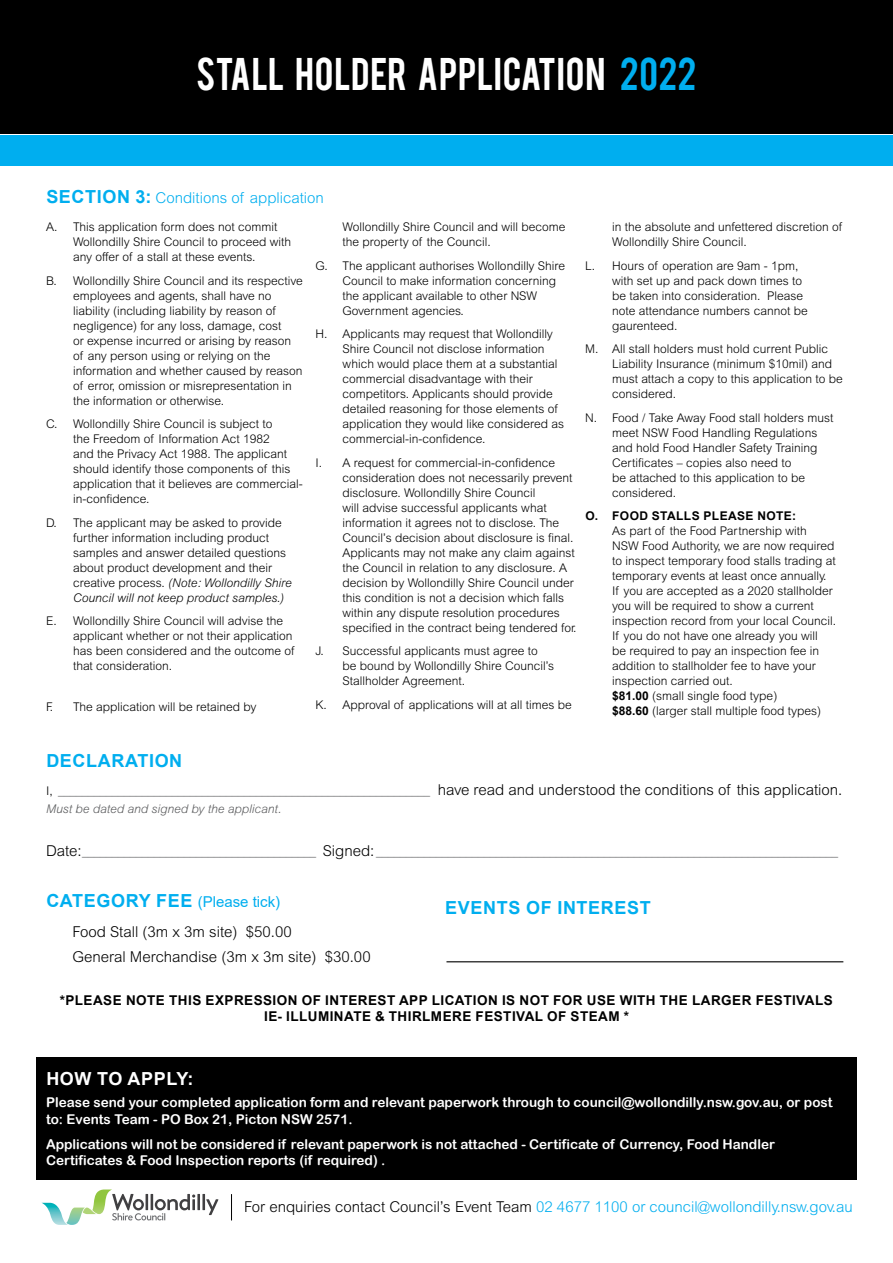
<style>
.page{position:relative;width:893px;height:1263px;background:#fff}
.page>*{position:absolute;margin:0;border:0;box-sizing:border-box;transform-origin:0 0}
.t1{font:36px "Bebas";letter-spacing:.015em;color:#fff}
.t2{font:700 18px "Arial";letter-spacing:.035em;color:#00aeef}
.t3{font:700 18px "Arial";letter-spacing:.035em;color:#fff}
.t4{font:300 15px "Arial MT Pro";color:#00aeef}
.t5{font:300 15px/25.2px "Arial MT Pro";color:#000}
.t6{font:15px "Arial";color:#00aeef}
.t7{font:13.5px/16.5px "Arial Rounded MT Bold";color:#fff}
.t8{font:700 13.5px/16.2px "Arial";letter-spacing:.035em;color:#000;text-align:center}
.t9{font:300 12px/15px "Arial MT Pro";color:#000}
.t10{font:300 12px/18px "Arial MT Pro";color:#58595b}
.t11{font:700 12px "Arial";letter-spacing:.035em;color:#000}
.s1{color:#00aeef}
.s2{font-family:"Arial";font-weight:700;font-size:18px}
.s3{font-style:italic}
.s4{font-family:"Arial";font-weight:700}
.s5{color:#000}
.s6{font-size:15px;color:#000}
.s7{font-weight:700;font-size:18px}
</style>
<div class="page">
<div style="left:36px;top:1057px;width:820px;height:122px;background:#000"></div>
<hr style="left:197px;top:1194px;width:3px;height:16px;background:#414042">
<hr style="left:202px;top:1194px;width:3px;height:16px;background:#414042">
<svg style="left:206px;top:1199px;width:12px;height:16px"></svg>
<svg style="left:41px;top:1189px;width:154px;height:36px"></svg>
<svg style="left:231px;top:1194px;width:1px;height:26px"></svg>
<div style="left:0;top:0;width:893px;height:134px;background:#000"></div>
<div style="left:0;top:135px;width:893px;height:31px;background:#00aeef"></div>
<hr style="left:446px;top:961px;width:397px;height:1px;background:#000">
<h1 class="t1" style="left:196px;top:48px;width:502px">STALL HOLDER APPLICATION <span class="s1">2022</span></h1>
<p class="t4" style="left:46px;top:189px;width:279px"><span class="s2">SECTION 3:</span> Conditions of application</p>
<p class="t9" style="left:73px;top:220px;width:220px;text-indent:-27px">A. This application form does not commit<br>Wollondilly Shire Council to proceed with any offer of a stall at these events.</p>
<p class="t9" style="left:73px;top:273px;width:231px;text-indent:-27px">B. Wollondilly Shire Council and its respective employees and agents, shall have no liability (including liability by reason of negligence) for any loss, damage, cost<br>or expense incurred or arising by reason of any person using or relying on the information and whether caused by reason of error, omission or misrepresentation in the information or otherwise.</p>
<p class="t9" style="left:73px;top:417px;width:231px;text-indent:-27px">C. Wollondilly Shire Council is subject to<br>the Freedom of Information Act 1982<br>and the Privacy Act 1988. The applicant should identify those components of this application that it believes are commercial&shy;in-confidence.</p>
<p class="t9" style="left:73px;top:515px;width:220px;text-indent:-27px">D. The applicant may be asked to provide further information including product samples and answer detailed questions about product development and their creative process. <span class="s3">(Note: Wollondilly Shire Council will not keep product samples.)</span></p>
<p class="t9" style="left:73px;top:614px;width:223px;text-indent:-27px">E. Wollondilly Shire Council will advise the applicant whether or not their application has been considered and the outcome of that consideration.</p>
<p class="t9" style="left:46px;top:699px;width:212px">F. The application will be retained by</p>
<p class="t9" style="left:343px;top:220px;width:224px">Wollondilly Shire Council and will become the property of the Council.</p>
<p class="t9" style="left:343px;top:258px;width:224px;text-indent:-27px">G. The applicant authorises Wollondilly Shire Council to make information concerning the applicant available to other NSW Government agencies.</p>
<p class="t9" style="left:343px;top:327px;width:223px;text-indent:-27px">H. Applicants may request that Wollondilly Shire Council not disclose information which would place them at a substantial commercial disadvantage with their competitors. Applicants should provide detailed reasoning for those elements of application they would like considered as commercial-in-confidence.</p>
<p class="t9" style="left:343px;top:455px;width:236px;text-indent:-27px">I. A request for commercial-in-confidence consideration does not necessarily prevent disclosure. Wollondilly Shire Council<br>will advise successful applicants what information it agrees not to disclose. The Council’s decision about disclosure is final.<br>Applicants may not make any claim against the Council in relation to any disclosure. A decision by Wollondilly Shire Council under this condition is not a decision which falls within any dispute resolution procedures specified in the contract being tendered for.</p>
<p class="t9" style="left:343px;top:644px;width:213px;text-indent:-27px">J. Successful applicants must agree to be bound by Wollondilly Shire Council’s<br>Stallholder Agreement.</p>
<p class="t9" style="left:316px;top:697px;width:258px">K. Approval of applications will at all times be</p>
<p class="t9" style="left:612px;top:220px;width:231px">in the absolute and unfettered discretion of<br>Wollondilly Shire Council.</p>
<p class="t9" style="left:612px;top:258px;width:197px;text-indent:-27px">L. Hours of operation are 9am - 1pm, with set up and pack down times to be taken into consideration. Please note attendance numbers cannot be gaurenteed.</p>
<p class="t9" style="left:612px;top:342px;width:232px;text-indent:-27px">M. All stall holders must hold current Public Liability Insurance (minimum $10mil) and must attach a copy to this application to be considered.</p>
<p class="t9" style="left:612px;top:410px;width:223px;text-indent:-27px">N. Food / Take Away Food stall holders must meet NSW Food Handling Regulations and hold Food Handler Safety Training Certificates – copies also need to<br>be attached to this application to be considered.</p>
<p class="t11" style="left:585px;top:508px;width:212px">O. FOOD STALLS PLEASE NOTE:</p>
<p class="t9" style="left:612px;top:524px;width:225px">As part of the Food Partnership with NSW Food Authority, we are now required to inspect temporary food stalls trading at temporary events at least once annually.<br>If you are accepted as a 2020 stallholder you will be required to show a current inspection record from your local Council.<br>If you do not have one already you will<br>be required to pay an inspection fee in addition to stallholder fee to have your inspection carried out.<br><span class="s4">$81.00</span> (small single food type)<br><span class="s4">$88.60</span> (larger stall multiple food types)</p>
<h2 class="t2" style="left:46px;top:748px;width:137px">DECLARATION</h2>
<p class="t10" style="left:46px;top:782px;width:798px"><span class="s5">I,</span> ______________________________________________________________ <span class="s6">have read and understood the conditions of this application.<br></span><span class="s3">Must be dated and signed by the applicant.</span></p>
<p class="t10" style="left:46px;top:843px;width:794px"><span class="s6">Date:</span>_______________________________________ <span class="s6">Signed:</span> _____________________________________________________________________________</p>
<p class="t6" style="left:46px;top:891px;width:235px"><span class="s7">CATEGORY FEE</span> (Please tick)</p>
<p class="t5" style="left:72px;top:919px;width:300px">Food Stall (3m x 3m site) $50.00<br>General Merchandise (3m x 3m site) $30.00</p>
<h2 class="t2" style="left:445px;top:895px;width:207px">EVENTS OF INTEREST</h2>
<p class="t8" style="left:60px;top:992px;width:774px">*PLEASE NOTE THIS EXPRESSION OF INTEREST APP LICATION IS NOT FOR USE WITH THE LARGER FESTIVALS<br>IE- ILLUMINATE &amp; THIRLMERE FESTIVAL OF STEAM *</p>
<h2 class="t3" style="left:46px;top:1065px;width:149px">HOW TO APPLY:</h2>
<p class="t7" style="left:46px;top:1094px;width:788px">Please send your completed application form and relevant paperwork through to council@wollondilly.nsw.gov.au, or post to: Events Team - PO Box 21, Picton NSW 2571.</p>
<p class="t7" style="left:46px;top:1135px;width:730px">Applications will not be considered if relevant paperwork is not attached - Certificate of Currency, Food Handler<br>Certificates &amp; Food Inspection reports (if required) .</p>
<p class="t4" style="left:244px;top:1197px;width:610px"><span class="s5">For enquiries contact Council’s Event Team</span> 02 4677 1100 or council@wollondilly.nsw.gov.au</p>
</div>
